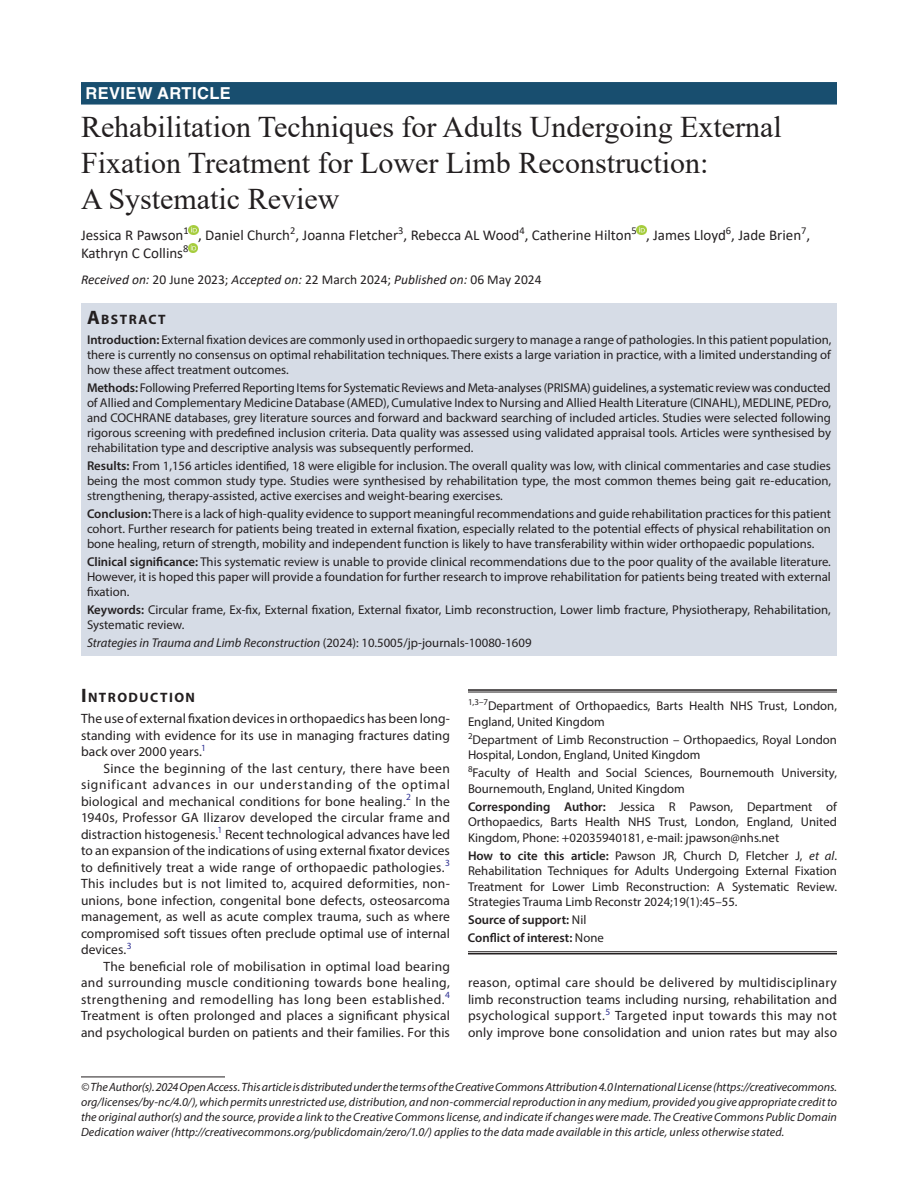
<style>
.page{position:relative;width:918px;height:1188px;background:#fff}
.page>*{position:absolute;margin:0;border:0;box-sizing:border-box;transform-origin:0 0}
.t1{font:30px/36px "Times New Roman";color:#231f20}
.ArticleType{font:700 16.5px "Helvetica LT Std";letter-spacing:.025em;color:#fff}
.AuthorName{font:15px/18px "Calibri";color:#231f20}
.Head-1{font:700 13.65px "Myriad Pro";letter-spacing:.105em;color:#231f20}
.AbstractTitle{font:700 13.65px "Myriad Pro";letter-spacing:.105em;color:#231f20}
.Para-Indent{font:13.5px/16.5px "Myriad Pro";letter-spacing:.005em;color:#231f20;text-align:justify}
.Para-NoIndent{font:13.5px/16.5px "Myriad Pro";letter-spacing:.005em;color:#231f20;text-align:justify}
.PAS_History{font:italic 13.5px "Calibri";color:#231f20}
.Abstract-Para-first{font:12.75px/15px "Myriad Pro";color:#231f20;text-align:justify}
.How_to_Cite{font:12.75px/15.3px "Myriad Pro";color:#231f20;text-align:justify}
.Affiliation{font:12.75px/15.3px "Myriad Pro";color:#231f20}
.Corresponding_Author{font:12.75px/15.3px "Myriad Pro";color:#231f20;text-align:justify}
.Keywords{font:12.75px/15px "Myriad Pro";color:#231f20}
.Affiliation-first{font:12.75px/15.3px "Myriad Pro";color:#231f20}
.JT_DOI{font:italic 12.75px "Myriad Pro";color:#231f20}
.COI{font:600 12.75px "Myriad Pro";color:#231f20}
.Source{font:600 12.75px "Myriad Pro";color:#231f20}
.FootNote{font:italic 12px/15px "Myriad Pro";letter-spacing:.005em;color:#231f20;text-align:justify}
.s1{font-style:normal}
.s2{font-size:19.5px}
.s3{font-weight:600}
.s4{font-style:italic}
.s5{font-weight:400}
</style>
<div class="page">
<div style="left:81px;top:82px;width:756px;height:23px;background:#184e6f"></div>
<div style="left:81px;top:304px;width:756px;height:25px;background:#d6dce6"></div>
<div style="left:81px;top:328px;width:756px;height:55px;background:#d6dce6"></div>
<div style="left:81px;top:376px;width:756px;height:85px;background:#d6dce6"></div>
<div style="left:81px;top:454px;width:756px;height:55px;background:#d6dce6"></div>
<div style="left:81px;top:502px;width:756px;height:55px;background:#d6dce6"></div>
<div style="left:81px;top:550px;width:756px;height:55px;background:#d6dce6"></div>
<div style="left:81px;top:598px;width:756px;height:40px;background:#d6dce6"></div>
<div style="left:81px;top:631px;width:756px;height:25px;background:#d6dce6"></div>
<svg style="left:189px;top:225px;width:9px;height:9px"></svg>
<svg style="left:637px;top:225px;width:9px;height:9px"></svg>
<svg style="left:189px;top:243px;width:9px;height:9px"></svg>
<hr style="left:81px;top:1077px;width:144px;height:1px;background:#231f20">
<hr style="left:468px;top:689px;width:369px;height:2px;background:#231f20">
<hr style="left:468px;top:692px;width:369px;height:1px;background:#231f20">
<hr style="left:468px;top:951px;width:369px;height:1px;background:#231f20">
<hr style="left:468px;top:953px;width:369px;height:1px;background:#231f20">
<p class="ArticleType" style="left:86px;top:83px;width:147px">REVIEW ARTICLE</p>
<p class="t1" style="left:81px;top:108px;width:702px">Rehabilitation Techniques for Adults Undergoing External<br>Fixation Treatment for Lower Limb Reconstruction:<br>A Systematic Review</p>
<p class="AuthorName" style="left:81px;top:226px;width:731px">Jessica R Pawson<sup>1</sup> , Daniel Church<sup>2</sup>, Joanna Fletcher<sup>3</sup>, Rebecca AL Wood<sup>4</sup>, Catherine Hilton<sup>5</sup> , James Lloyd<sup>6</sup>, Jade Brien<sup>7</sup>,<br>Kathryn C Collins<sup>8</sup></p>
<p class="PAS_History" style="left:81px;top:270px;width:462px">Received on: <span class="s1">20 June 2023;</span> Accepted on: <span class="s1">22 March 2024;</span> Published on: <span class="s1">06 May 2024</span></p>
<p class="AbstractTitle" style="left:87px;top:311px;width:80px"><span class="s2">A</span>BSTRACT</p>
<p class="Abstract-Para-first" style="left:87px;top:332px;width:746px"><span class="s3">Introduction:</span> External fixation devices are commonly used in orthopaedic surgery to manage a range of pathologies. In this patient population, there is currently no consensus on optimal rehabilitation techniques. There exists a large variation in practice, with a limited understanding of how these affect treatment outcomes.</p>
<p class="Abstract-Para-first" style="left:87px;top:380px;width:746px"><span class="s3">Methods:</span> Following Preferred Reporting Items for Systematic Reviews and Meta-analyses (PRISMA) guidelines, a systematic review was conducted of Allied and Complementary Medicine Database (AMED), Cumulative Index to Nursing and Allied Health Literature (CINAHL), MEDLINE, PEDro, and COCHRANE databases, grey literature sources and forward and backward searching of included articles. Studies were selected following rigorous screening with predefined inclusion criteria. Data quality was assessed using validated appraisal tools. Articles were synthesised by rehabilitation type and descriptive analysis was subsequently performed.</p>
<p class="Abstract-Para-first" style="left:87px;top:458px;width:746px"><span class="s3">Results:</span> From 1,156 articles identified, 18 were eligible for inclusion. The overall quality was low, with clinical commentaries and case studies being the most common study type. Studies were synthesised by rehabilitation type, the most common themes being gait re-education, strengthening, therapy-assisted, active exercises and weight-bearing exercises.</p>
<p class="Abstract-Para-first" style="left:87px;top:506px;width:746px"><span class="s3">Conclusion:</span> There is a lack of high-quality evidence to support meaningful recommendations and guide rehabilitation practices for this patient cohort. Further research for patients being treated in external fixation, especially related to the potential effects of physical rehabilitation on bone healing, return of strength, mobility and independent function is likely to have transferability within wider orthopaedic populations.</p>
<p class="Abstract-Para-first" style="left:87px;top:554px;width:745px"><span class="s3">Clinical significance:</span> This systematic review is unable to provide clinical recommendations due to the poor quality of the available literature.<br>However, it is hoped this paper will provide a foundation for further research to improve rehabilitation for patients being treated with external fixation.</p>
<p class="Keywords" style="left:87px;top:602px;width:745px"><span class="s3">Keywords:</span> Circular frame, Ex-fix, External fixation, External fixator, Limb reconstruction, Lower limb fracture, Physiotherapy, Rehabilitation,<br>Systematic review.</p>
<p class="JT_DOI" style="left:87px;top:635px;width:446px">Strategies in Trauma and Limb Reconstruction <span class="s1">(2024): 10.5005/jp-journals-10080-1609</span></p>
<p class="Head-1" style="left:81px;top:689px;width:116px"><span class="s2">I</span>NTRODUCTION</p>
<p class="Para-NoIndent" style="left:81px;top:710px;width:370px">The use of external fixation devices in orthopaedics has been long&shy;standing with evidence for its use in managing fractures dating back over 2000 years.<sup>1</sup></p>
<p class="Para-Indent" style="left:81px;top:760px;width:371px;text-indent:22px">Since the beginning of the last century, there have been significant advances in our understanding of the optimal biological and mechanical conditions for bone healing.<sup>2</sup> In the 1940s, Professor GA Ilizarov developed the circular frame and distraction histogenesis.<sup>1</sup> Recent technological advances have led to an expansion of the indications of using external fixator devices to definitively treat a wide range of orthopaedic pathologies.<sup>3<br></sup>This includes but is not limited to, acquired deformities, non&shy;unions, bone infection, congenital bone defects, osteosarcoma management, as well as acute complex trauma, such as where compromised soft tissues often preclude optimal use of internal devices.<sup>3</sup></p>
<p class="Para-Indent" style="left:81px;top:958px;width:371px;text-indent:22px">The beneficial role of mobilisation in optimal load bearing and surrounding muscle conditioning towards bone healing, strengthening and remodelling has long been established.<sup>4<br></sup>Treatment is often prolonged and places a significant physical and psychological burden on patients and their families. For this</p>
<p class="Affiliation-first" style="left:468px;top:698px;width:371px"><sup>1,3–7</sup>Department of Orthopaedics, Barts Health NHS Trust, London,<br>England, United Kingdom</p>
<p class="Affiliation" style="left:468px;top:732px;width:371px"><sup>2</sup>Department of Limb Reconstruction – Orthopaedics, Royal London<br>Hospital, London, England, United Kingdom</p>
<p class="Affiliation" style="left:468px;top:765px;width:371px"><sup>8</sup>Faculty of Health and Social Sciences, Bournemouth University,<br>Bournemouth, England, United Kingdom</p>
<p class="Corresponding_Author" style="left:468px;top:799px;width:370px"><span class="s3">Corresponding Author:</span> Jessica R Pawson, Department of Orthopaedics, Barts Health NHS Trust, London, England, United Kingdom, Phone: +02035940181, e-mail: jpawson@nhs.net</p>
<p class="How_to_Cite" style="left:468px;top:848px;width:371px"><span class="s3">How to cite this article:</span> Pawson JR, Church D, Fletcher J, <span class="s4">et al</span>.<br>Rehabilitation Techniques for Adults Undergoing External Fixation Treatment for Lower Limb Reconstruction: A Systematic Review.<br>Strategies Trauma Limb Reconstr 2024;19(1):45–55.</p>
<p class="Source" style="left:468px;top:912px;width:120px">Source of support: <span class="s5">Nil</span></p>
<p class="COI" style="left:468px;top:930px;width:137px">Conflict of interest: <span class="s5">None</span></p>
<p class="Para-Indent" style="left:468px;top:974px;width:371px">reason, optimal care should be delivered by multidisciplinary limb reconstruction teams including nursing, rehabilitation and psychological support.<sup>5</sup> Targeted input towards this may not only improve bone consolidation and union rates but may also</p>
<p class="FootNote" style="left:81px;top:1079px;width:758px">© The Author(s). 2024 Open Access. This article is distributed under the terms of the Creative Commons Attribution 4.0 International License (https://creativecommons. org/licenses/by-nc/4.0/), which permits unrestricted use, distribution, and non-commercial reproduction in any medium, provided you give appropriate credit to the original author(s) and the source, provide a link to the Creative Commons license, and indicate if changes were made. The Creative Commons Public Domain Dedication waiver (http://creativecommons.org/publicdomain/zero/1.0/) applies to the data made available in this article, unless otherwise stated.</p>
</div>
